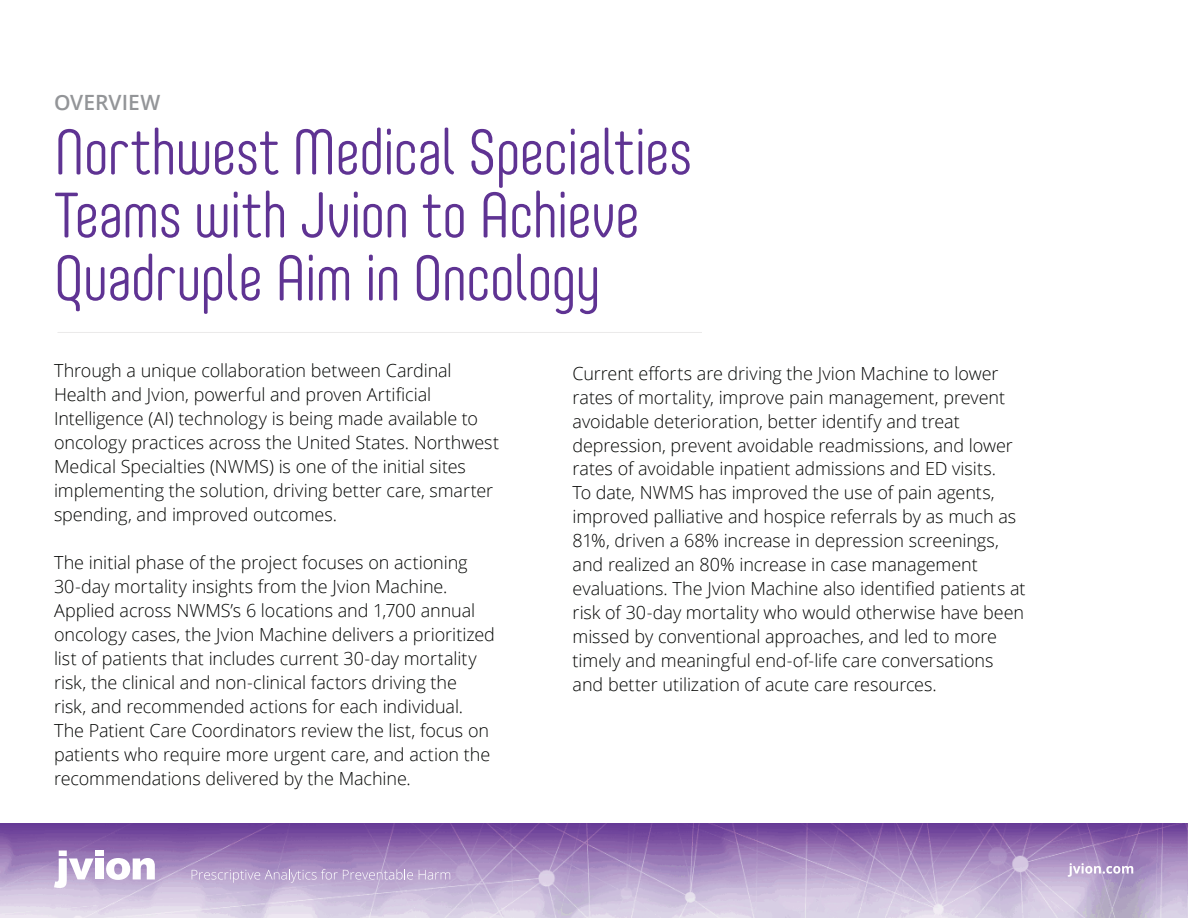
<style>
.page{position:relative;width:1188px;height:918px;background:#fff}
.page>*{position:absolute;margin:0;border:0;box-sizing:border-box;transform-origin:0 0}
.t1{font:300 condensed 63px/63px "Core Mellow";letter-spacing:-.01em;color:#5f3393}
.t2{font:600 21px "Open Sans";letter-spacing:-.005em;color:#939598}
.t3{font:300 18px/24px "Open Sans";letter-spacing:-.005em;color:#040503}
</style>
<div class="page">
<img style="left:0;top:823px;width:1188px;height:95px">
<svg style="left:54px;top:851px;width:40px;height:37px"></svg>
<div style="left:95px;top:850px;width:8px;height:6px;background:#fff"></div>
<div style="left:95px;top:858px;width:8px;height:21px;background:#fff"></div>
<svg style="left:106px;top:858px;width:49px;height:22px"></svg>
<svg style="left:192px;top:869px;width:221px;height:14px;background:#bfabd2"></svg>
<svg style="left:419px;top:870px;width:31px;height:10px"></svg>
<svg style="left:1068px;top:863px;width:65px;height:14px"></svg>
<hr style="left:57px;top:332px;width:645px;height:1px;background:#231f20">
<p class="t2" style="left:54px;top:88px;width:108px">OVERVIEW</p>
<h1 class="t1" style="left:54px;top:118px;width:639px">Northwest Medical Specialties<br>Teams with Jvion to Achieve<br>Quadruple Aim in Oncology</h1>
<p class="t3" style="left:54px;top:358px;width:447px">Through a unique collaboration between Cardinal Health and Jvion, powerful and proven Artificial Intelligence (AI) technology is being made available to oncology practices across the United States. Northwest Medical Specialties (NWMS) is one of the initial sites implementing the solution, driving better care, smarter spending, and improved outcomes.</p>
<p class="t3" style="left:54px;top:550px;width:442px">The initial phase of the project focuses on actioning 30-day mortality insights from the Jvion Machine.<br>Applied across NWMS’s 6 locations and 1,700 annual oncology cases, the Jvion Machine delivers a prioritized list of patients that includes current 30-day mortality risk, the clinical and non-clinical factors driving the<br>risk, and recommended actions for each individual.<br>The Patient Care Coordinators review the list, focus on patients who require more urgent care, and action the recommendations delivered by the Machine.</p>
<p class="t3" style="left:573px;top:361px;width:455px">Current efforts are driving the Jvion Machine to lower rates of mortality, improve pain management, prevent avoidable deterioration, better identify and treat depression, prevent avoidable readmissions, and lower rates of avoidable inpatient admissions and ED visits.<br>To date, NWMS has improved the use of pain agents, improved palliative and hospice referrals by as much as 81%, driven a 68% increase in depression screenings, and realized an 80% increase in case management evaluations. The Jvion Machine also identified patients at risk of 30-day mortality who would otherwise have been missed by conventional approaches, and led to more timely and meaningful end-of-life care conversations and better utilization of acute care resources.</p>
</div>
